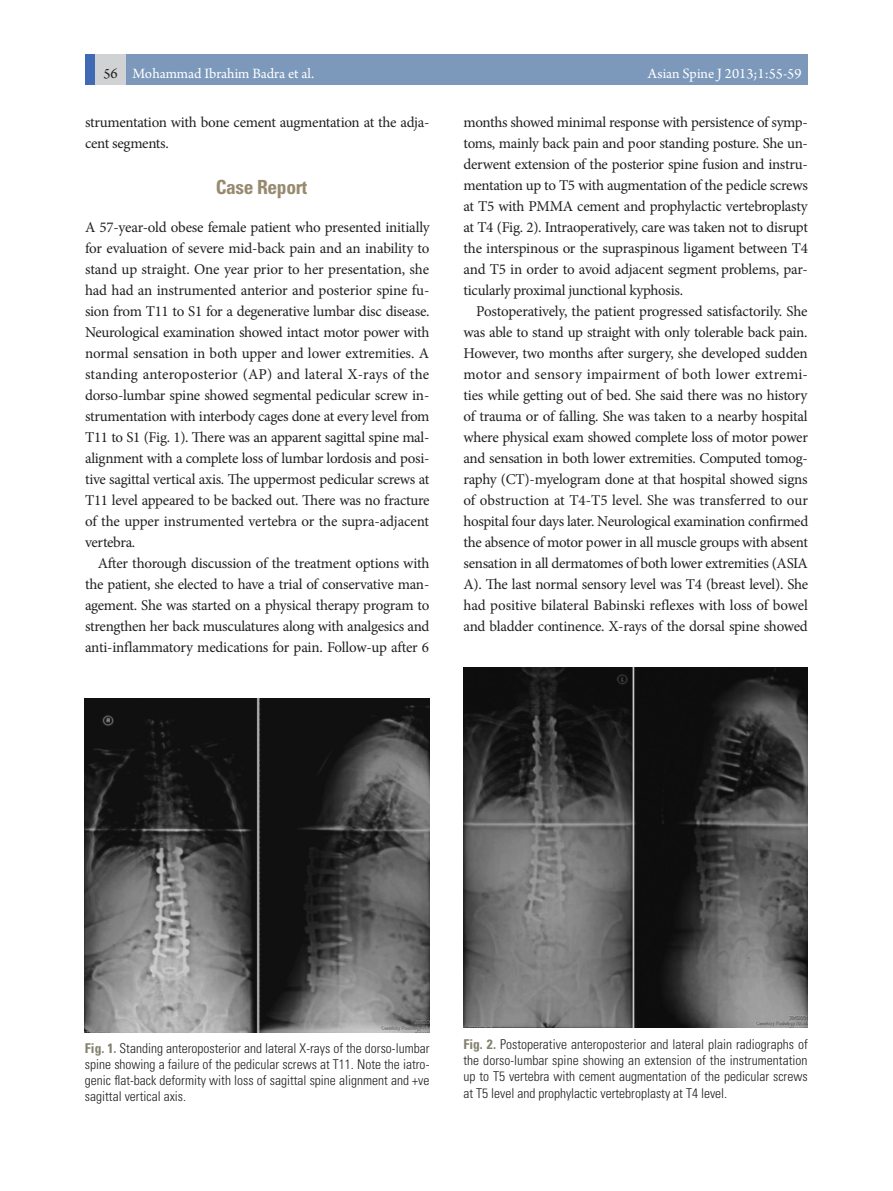
<style>
.page{position:relative;width:893px;height:1191px;background:#fff}
.page>*{position:absolute;margin:0;border:0;box-sizing:border-box;transform-origin:0 0}
.본문_대제목{font:700 condensed 19.5px "Univers LT Std";letter-spacing:-.02em;color:#988a6f}
.본문_내용{font:15px/21px "Minion Pro";letter-spacing:-.02em;color:#231f20;text-align:justify}
.t1{font:15px "Arno Pro";color:#fff}
.t2{font:15px "Arno Pro";color:#231f20}
.표_그림설명{font:300 condensed 13.5px/16.2px "Univers LT Std";color:#231f20;text-align:justify}
.s1{font-weight:700;color:#82806e}
</style>
<div class="page">
<div style="left:85px;top:54px;width:58px;height:30px;background:#d1d2d4"></div>
<div style="left:126px;top:54px;width:682px;height:30px;background:#7c98bb"></div>
<div style="left:85px;top:54px;width:10px;height:30px;background:#406ab4"></div>
<img style="left:85px;top:698px;width:345px;height:334px">
<img style="left:463px;top:668px;width:345px;height:359px">
<p class="t2" style="left:103px;top:65px;width:16px">56</p>
<p class="t1" style="left:133px;top:65px;width:183px">Mohammad Ibrahim Badra et al.</p>
<p class="t1" style="left:648px;top:65px;width:155px">Asian Spine J 2013;1:55-59</p>
<p class="본문_내용" style="left:85px;top:112px;width:346px">strumentation with bone cement augmentation at the adja&shy;cent segments.</p>
<p class="본문_대제목" style="left:216px;top:175px;width:93px">Case Report</p>
<p class="본문_내용" style="left:85px;top:217px;width:346px">A 57-year-old obese female patient who presented initially for evaluation of severe mid-back pain and an inability to stand up straight. One year prior to her presentation, she had had an instrumented anterior and posterior spine fu&shy;sion from T11 to S1 for a degenerative lumbar disc disease.<br>Neurological examination showed intact motor power with normal sensation in both upper and lower extremities. A standing anteroposterior (AP) and lateral X-rays of the dorso-lumbar spine showed segmental pedicular screw in&shy;strumentation with interbody cages done at every level from T11 to S1 (Fig. 1). There was an apparent sagittal spine mal&shy;alignment with a complete loss of lumbar lordosis and posi&shy;tive sagittal vertical axis. The uppermost pedicular screws at T11 level appeared to be backed out. There was no fracture of the upper instrumented vertebra or the supra-adjacent vertebra.</p>
<p class="본문_내용" style="left:85px;top:553px;width:346px;text-indent:13px">After thorough discussion of the treatment options with the patient, she elected to have a trial of conservative man&shy;agement. She was started on a physical therapy program to strengthen her back musculatures along with analgesics and anti-inflammatory medications for pain. Follow-up after 6</p>
<p class="본문_내용" style="left:463px;top:112px;width:346px">months showed minimal response with persistence of symp&shy;toms, mainly back pain and poor standing posture. She un&shy;derwent extension of the posterior spine fusion and instru&shy;mentation up to T5 with augmentation of the pedicle screws at T5 with PMMA cement and prophylactic vertebroplasty at T4 (Fig. 2). Intraoperatively, care was taken not to disrupt the interspinous or the supraspinous ligament between T4 and T5 in order to avoid adjacent segment problems, par&shy;ticularly proximal junctional kyphosis.</p>
<p class="본문_내용" style="left:463px;top:301px;width:346px;text-indent:13px">Postoperatively, the patient progressed satisfactorily. She was able to stand up straight with only tolerable back pain.<br>However, two months after surgery, she developed sudden motor and sensory impairment of both lower extremi&shy;ties while getting out of bed. She said there was no history of trauma or of falling. She was taken to a nearby hospital where physical exam showed complete loss of motor power and sensation in both lower extremities. Computed tomog&shy;raphy (CT)-myelogram done at that hospital showed signs of obstruction at T4-T5 level. She was transferred to our hospital four days later. Neurological examination confirmed the absence of motor power in all muscle groups with absent sensation in all dermatomes of both lower extremities (ASIA A). The last normal sensory level was T4 (breast level). She had positive bilateral Babinski reflexes with loss of bowel and bladder continence. X-rays of the dorsal spine showed</p>
<p class="표_그림설명" style="left:85px;top:1039px;width:346px"><span class="s1">Fig. 1.</span> Standing anteroposterior and lateral X-rays of the dorso-lumbar spine showing a failure of the pedicular screws at T11. Note the iatro&shy;genic flat-back deformity with loss of sagittal spine alignment and +ve sagittal vertical axis.</p>
<p class="표_그림설명" style="left:463px;top:1036px;width:346px"><span class="s1">Fig. 2.</span> Postoperative anteroposterior and lateral plain radiographs of the dorso-lumbar spine showing an extension of the instrumentation up to T5 vertebra with cement augmentation of the pedicular screws at T5 level and prophylactic vertebroplasty at T4 level.</p>
</div>
